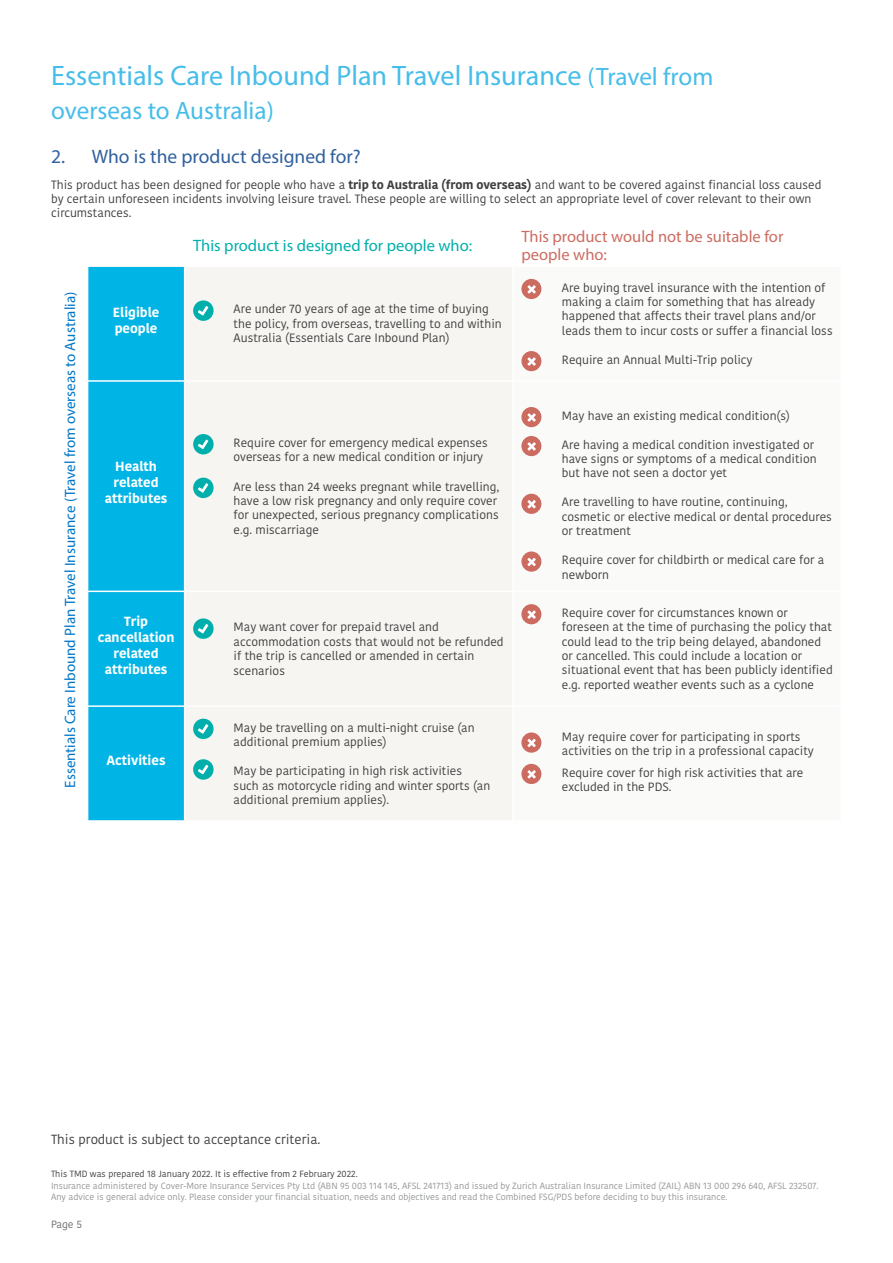
<style>
.page{position:relative;width:893px;height:1263px;background:#fff}
.page>*{position:absolute;margin:0;border:0;box-sizing:border-box;transform-origin:0 0}
.t1{font:28.2px "Myriad Pro";color:#47bde9}
.t2{font:25.2px "Myriad Pro";color:#47bde9}
.Body_copy{font:19.5px "Myriad Pro";color:#30609d}
.Subhead_13_16{font:16.5px/18px "Myriad Pro";color:#cc6c61}
.Body_copy-2{font:16.5px "Myriad Pro";color:#00afab}
.t3{font:15px "Myriad Pro";color:#0076c8}
.Subhead_13_16-2{font:700 13.2px/15.9px "Kohinoor";color:#fff;text-align:center}
.t4{font:13.2px "Kohinoor";color:#3e3e3f}
.Body_copy-3{font:12px/14.4px "Kohinoor";color:#3e3e3f}
.t5{font:10.5px "Kohinoor";color:#6c6d70}
.Heading_2{font:9px/11.2px "Kohinoor";color:#939598}
.s1{font-size:25.2px}
.s2{font-weight:700}
.s3{color:#3e3e3f}
</style>
<div class="page">
<div style="left:88px;top:267px;width:96px;height:553px;background:#00b5e6"></div>
<div style="left:186px;top:267px;width:326px;height:553px;background:#f6f5f1"></div>
<hr style="left:87px;top:705px;width:98px;height:2px;background:#fff">
<hr style="left:87px;top:380px;width:98px;height:2px;background:#fff">
<hr style="left:185px;top:380px;width:328px;height:2px;background:#fff">
<hr style="left:87px;top:591px;width:98px;height:1px;background:#fff">
<hr style="left:185px;top:591px;width:328px;height:1px;background:#fff">
<hr style="left:185px;top:705px;width:328px;height:2px;background:#fff">
<div style="left:193px;top:300px;width:21px;height:21px;background:#00afab;border-radius:50%"></div>
<svg style="left:198px;top:306px;width:10px;height:9px"></svg>
<div style="left:521px;top:279px;width:20px;height:20px;background:#cc6c61;border-radius:50%"></div>
<svg style="left:527px;top:285px;width:9px;height:9px"></svg>
<div style="left:521px;top:351px;width:20px;height:20px;background:#cc6c61;border-radius:50%"></div>
<svg style="left:527px;top:357px;width:9px;height:9px"></svg>
<div style="left:193px;top:434px;width:21px;height:20px;background:#00afab;border-radius:50%"></div>
<svg style="left:198px;top:440px;width:10px;height:9px"></svg>
<div style="left:193px;top:478px;width:21px;height:20px;background:#00afab;border-radius:50%"></div>
<svg style="left:198px;top:483px;width:10px;height:10px"></svg>
<div style="left:521px;top:407px;width:20px;height:20px;background:#cc6c61;border-radius:50%"></div>
<svg style="left:527px;top:413px;width:9px;height:9px"></svg>
<div style="left:521px;top:436px;width:20px;height:20px;background:#cc6c61;border-radius:50%"></div>
<svg style="left:527px;top:442px;width:9px;height:9px"></svg>
<div style="left:521px;top:494px;width:20px;height:20px;background:#cc6c61;border-radius:50%"></div>
<svg style="left:527px;top:500px;width:9px;height:8px"></svg>
<div style="left:521px;top:551px;width:20px;height:21px;background:#cc6c61;border-radius:50%"></div>
<svg style="left:527px;top:558px;width:9px;height:8px"></svg>
<div style="left:193px;top:618px;width:21px;height:21px;background:#00afab;border-radius:50%"></div>
<svg style="left:198px;top:624px;width:10px;height:9px"></svg>
<div style="left:521px;top:604px;width:20px;height:20px;background:#cc6c61;border-radius:50%"></div>
<svg style="left:527px;top:610px;width:9px;height:9px"></svg>
<div style="left:193px;top:719px;width:21px;height:20px;background:#00afab;border-radius:50%"></div>
<svg style="left:198px;top:724px;width:10px;height:10px"></svg>
<div style="left:193px;top:759px;width:21px;height:21px;background:#00afab;border-radius:50%"></div>
<svg style="left:198px;top:765px;width:10px;height:9px"></svg>
<div style="left:521px;top:732px;width:20px;height:21px;background:#cc6c61;border-radius:50%"></div>
<svg style="left:527px;top:739px;width:9px;height:8px"></svg>
<div style="left:521px;top:764px;width:20px;height:20px;background:#cc6c61;border-radius:50%"></div>
<svg style="left:527px;top:770px;width:9px;height:8px"></svg>
<h1 class="t1" style="left:51px;top:58px;width:664px">Essentials Care Inbound Plan Travel Insurance <span class="s1">(Travel from</span></h1>
<h1 class="t2" style="left:51px;top:95px;width:224px">overseas to Australia)</h1>
<p class="Body_copy" style="left:51px;top:145px;width:311px">2. Who is the product designed for?</p>
<p class="Body_copy-3" style="left:51px;top:177px;width:772px">This product has been designed for people who have a <span class="s2">trip to Australia (from overseas)</span> and want to be covered against financial loss caused by certain unforeseen incidents involving leisure travel. These people are willing to select an appropriate level of cover relevant to their own circumstances.</p>
<p class="Body_copy-2" style="left:193px;top:235px;width:281px">This product is designed for people who:</p>
<p class="Subhead_13_16" style="left:521px;top:227px;width:263px">This product would not be suitable for people who:</p>
<p class="t3" style="left:61px;top:788px;width:497px;rotate:-90deg">Essentials Care Inbound Plan Travel Insurance (Travel from overseas to Australia)</p>
<p class="Body_copy-3" style="left:562px;top:280px;width:272px">Are buying travel insurance with the intention of making a claim for something that has already happened that affects their travel plans and/or leads them to incur costs or suffer a financial loss</p>
<p class="Body_copy-3" style="left:562px;top:353px;width:192px">Require an Annual Multi-Trip policy</p>
<p class="Subhead_13_16-2" style="left:113px;top:304px;width:48px;text-align:left">Eligible people</p>
<p class="Body_copy-3" style="left:234px;top:302px;width:270px">Are under 70 years of age at the time of buying the policy, from overseas, travelling to and within<br>Australia (Essentials Care Inbound Plan)</p>
<p class="Body_copy-3" style="left:562px;top:408px;width:229px">May have an existing medical condition(s)</p>
<p class="Body_copy-3" style="left:562px;top:437px;width:256px">Are having a medical condition investigated or have signs or symptoms of a medical condition but have not seen a doctor yet</p>
<p class="Body_copy-3" style="left:562px;top:495px;width:271px">Are travelling to have routine, continuing, cosmetic or elective medical or dental procedures or treatment</p>
<p class="Body_copy-3" style="left:562px;top:553px;width:264px">Require cover for childbirth or medical care for a newborn</p>
<p class="Body_copy-3" style="left:234px;top:436px;width:256px">Require cover for emergency medical expenses overseas for a new medical condition or injury</p>
<p class="Body_copy-3" style="left:234px;top:479px;width:267px">Are less than 24 weeks pregnant while travelling, have a low risk pregnancy and only require cover for unexpected, serious pregnancy complications e.g. miscarriage</p>
<p class="Subhead_13_16-2" style="left:105px;top:459px;width:64px">Health related attributes</p>
<p class="Body_copy-3" style="left:562px;top:606px;width:272px">Require cover for circumstances known or foreseen at the time of purchasing the policy that could lead to the trip being delayed, abandoned or cancelled. This could include a location or situational event that has been publicly identified e.g. reported weather events such as a cyclone</p>
<p class="Subhead_13_16-2" style="left:98px;top:614px;width:78px">Trip cancellation related attributes</p>
<p class="Body_copy-3" style="left:234px;top:620px;width:271px">May want cover for prepaid travel and accommodation costs that would not be refunded if the trip is cancelled or amended in certain scenarios</p>
<p class="Body_copy-3" style="left:234px;top:720px;width:243px">May be travelling on a multi-night cruise (an additional premium applies)</p>
<p class="Body_copy-3" style="left:234px;top:764px;width:258px">May be participating in high risk activities<br>such as motorcycle riding and winter sports (an additional premium applies).</p>
<p class="Body_copy-3" style="left:562px;top:729px;width:253px">May require cover for participating in sports activities on the trip in a professional capacity</p>
<p class="Body_copy-3" style="left:562px;top:765px;width:243px">Require cover for high risk activities that are excluded in the PDS.</p>
<p class="Subhead_13_16-2" style="left:107px;top:752px;width:60px">Activities</p>
<h2 class="t4" style="left:51px;top:1131px;width:271px">This product is subject to acceptance criteria.</h2>
<p class="Heading_2" style="left:51px;top:1169px;width:769px"><span class="s3">This TMD was prepared 18 January 2022. It is effective from 2 February 2022.<br></span>Insurance administered by Cover-More Insurance Services Pty Ltd (ABN 95 003 114 145, AFSL 241713) and issued by Zurich Australian Insurance Limited (ZAIL) ABN 13 000 296 640, AFSL 232507.<br>Any advice is general advice only. Please consider your financial situation, needs and objectives and read the Combined FSG/PDS before deciding to buy this insurance.</p>
<p class="t5" style="left:51px;top:1218px;width:33px">Page 5</p>
</div>
